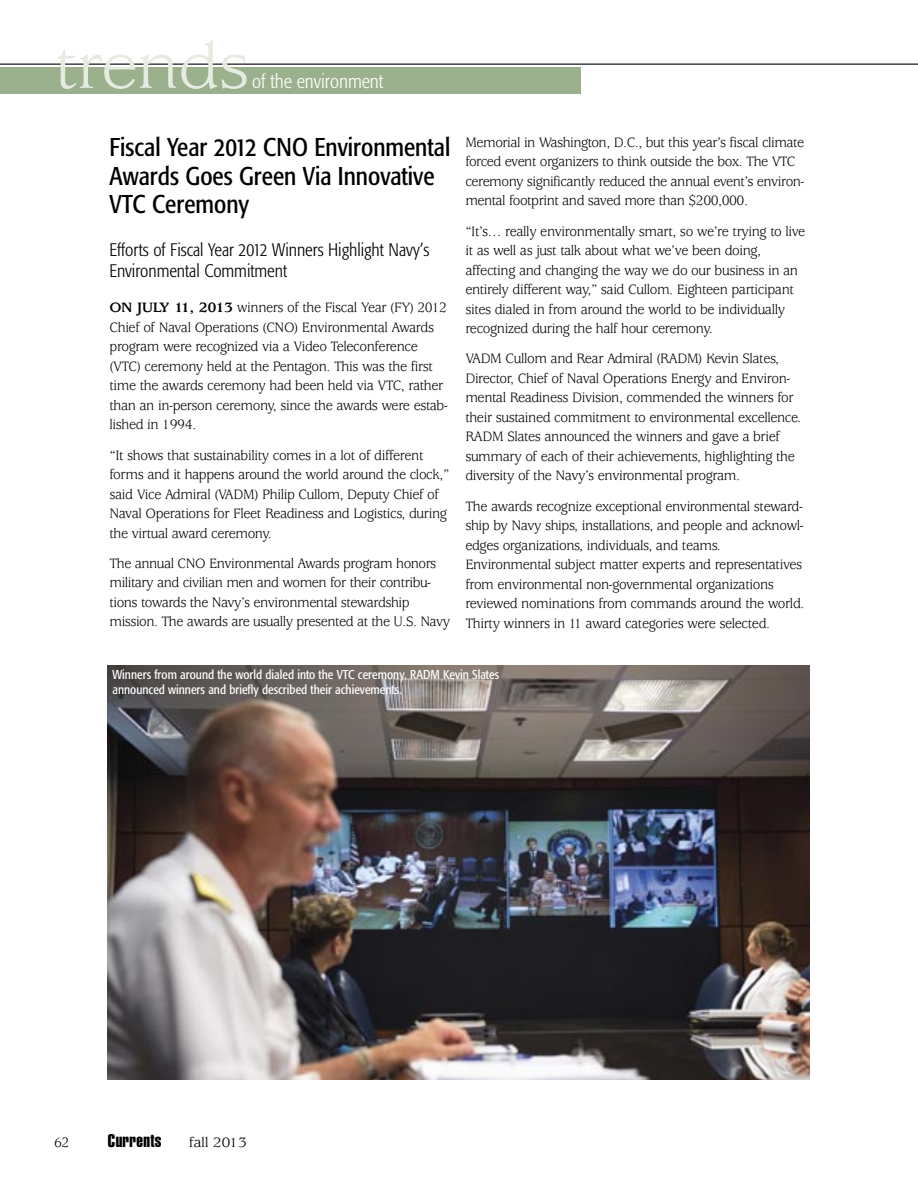
<style>
.page{position:relative;width:918px;height:1188px;background:#fff}
.page>*{position:absolute;margin:0;border:0;box-sizing:border-box;transform-origin:0 0}
.t1{font:69px "Usherwood";letter-spacing:-.03em;color:#e6ebe2;scale:1.1 1}
.t2{font:condensed 25.5px/28.5px "Formata";color:#000}
.t3{font:300 condensed 19.5px "Formata";color:#fff}
.t4{font:300 condensed 18px/21px "Formata";color:#000}
.t5{font:18px "Helvetica Extra Compressed";letter-spacing:.02em;color:#000;scale:1.1 1}
.t6{font:15px/19.5px "Usherwood";letter-spacing:-.03em;color:#000;scale:.95 1}
.t7{font:15px "Usherwood";letter-spacing:-.03em;color:#000;scale:1.1 1}
.t8{font:condensed 12.75px/15px "Formata";color:#fff}
.s1{font-weight:700}
</style>
<div class="page">
<hr style="left:0;top:64px;width:918px;height:1px;background:#000">
<div style="left:0;top:67px;width:580px;height:27px;background:#9bb08c"></div>
<img style="left:108px;top:666px;width:702px;height:414px">
<h1 class="t1" style="left:54px;top:40px;width:180px">trends</h1>
<h3 class="t3" style="left:252px;top:73px;width:133px">of the environment</h3>
<h2 class="t2" style="left:110px;top:135px;width:342px">Fiscal Year 2012 CNO Environmental<br>Awards Goes Green Via Innovative<br>VTC Ceremony</h2>
<p class="t4" style="left:110px;top:240px;width:321px">Efforts of Fiscal Year 2012 Winners Highlight Navy’s<br>Environmental Commitment</p>
<p class="t6" style="left:109px;top:299px;width:358px"><span class="s1">ON JULY 11, 2013</span> winners of the Fiscal Year (FY) 2012<br>Chief of Naval Operations (CNO) Environmental Awards program were recognized via a Video Teleconference (VTC) ceremony held at the Pentagon. This was the first time the awards ceremony had been held via VTC, rather than an in-person ceremony, since the awards were estab&shy;lished in 1994.</p>
<p class="t6" style="left:110px;top:447px;width:359px">“It shows that sustainability comes in a lot of different forms and it happens around the world around the clock,” said Vice Admiral (VADM) Philip Cullom, Deputy Chief of Naval Operations for Fleet Readiness and Logistics, during the virtual award ceremony.</p>
<p class="t6" style="left:110px;top:555px;width:360px">The annual CNO Environmental Awards program honors military and civilian men and women for their contribu&shy;tions towards the Navy’s environmental stewardship mission. The awards are usually presented at the U.S. Navy</p>
<p class="t6" style="left:465px;top:134px;width:359px">Memorial in Washington, D.C., but this year’s fiscal climate forced event organizers to think outside the box. The VTC ceremony significantly reduced the annual event’s environ&shy;mental footprint and saved more than $200,000.</p>
<p class="t6" style="left:465px;top:223px;width:359px">“It’s… really environmentally smart, so we’re trying to live it as well as just talk about what we’ve been doing, affecting and changing the way we do our business in an entirely different way,” said Cullom. Eighteen participant sites dialed in from around the world to be individually recognized during the half hour ceremony.</p>
<p class="t6" style="left:465px;top:350px;width:355px">VADM Cullom and Rear Admiral (RADM) Kevin Slates, Director, Chief of Naval Operations Energy and Environ&shy;mental Readiness Division, commended the winners for their sustained commitment to environmental excellence.<br>RADM Slates announced the winners and gave a brief summary of each of their achievements, highlighting the diversity of the Navy’s environmental program.</p>
<p class="t6" style="left:465px;top:498px;width:358px">The awards recognize exceptional environmental steward&shy;ship by Navy ships, installations, and people and acknowl&shy;edges organizations, individuals, and teams.<br>Environmental subject matter experts and representatives from environmental non-governmental organizations reviewed nominations from commands around the world.<br>Thirty winners in 11 award categories were selected.</p>
<p class="t8" style="left:112px;top:668px;width:388px">Winners from around the world dialed into the VTC ceremony. RADM Kevin Slates announced winners and briefly described their achievements.</p>
<p class="t6" style="left:54px;top:1134px;width:18px">62</p>
<p class="t5" style="left:108px;top:1134px;width:50px">Currents</p>
<p class="t7" style="left:189px;top:1137px;width:54px">fall 2013</p>
</div>
